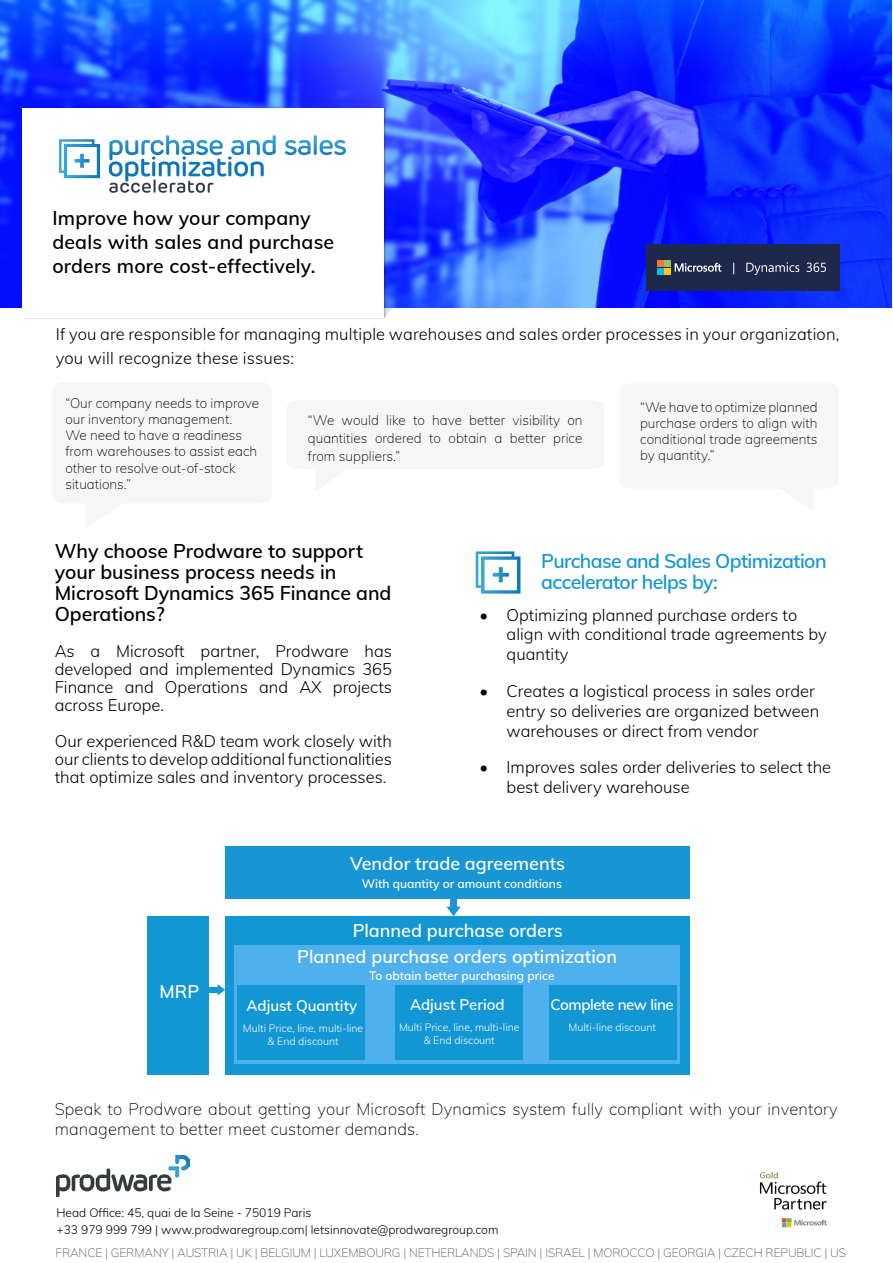
<style>
.page{position:relative;width:893px;height:1263px;background:#fff}
.page>*{position:absolute;margin:0;border:0;box-sizing:border-box;transform-origin:0 0}
.t1{font:600 19.5px/21px "Muli";color:#000}
.t2{font:600 19.5px/21px "Muli";letter-spacing:-.03em;color:#1396d4}
.t3{font:600 18px/26.2px "Muli";color:#fff;text-align:center}
.t4{font:300 16.5px/18px "Muli";color:#000}
.t5{font:200 16.5px/19.8px "Muli";letter-spacing:.01em;color:#000}
.t6{font:600 15px "Muli";color:#fff}
.t7{font:600 15px "Muli";letter-spacing:-.025em;color:#fff}
.t8{font:200 13.5px/16.2px "Muli";color:#000;text-align:justify}
.t9{font:300 12px/16.5px "Muli";color:#000}
.t10{font:200 12px "Muli";letter-spacing:-.01em;color:#50585c}
.t11{font:600 12px "Muli";color:#fff}
.t12{font:300 10.5px/13.5px "Muli";color:#fff;text-align:center}
</style>
<div class="page">
<svg style="left:387px;top:307px;width:11px;height:7px"></svg>
<img style="left:0;top:0;width:892px;height:307px">
<div style="left:646px;top:244px;width:193px;height:47px;background:#1d284a"></div>
<svg style="left:746px;top:262px;width:53px;height:13px"></svg>
<svg style="left:807px;top:263px;width:19px;height:9px"></svg>
<svg style="left:657px;top:261px;width:64px;height:13px"></svg>
<div style="left:22px;top:107px;width:365px;height:213px;background:#000;opacity:.3"></div>
<div style="left:23px;top:109px;width:361px;height:209px;background:#fff"></div>
<svg style="left:285px;top:140px;width:26px;height:15px"></svg>
<svg style="left:314px;top:135px;width:3px;height:20px"></svg>
<svg style="left:320px;top:140px;width:26px;height:15px"></svg>
<svg style="left:109px;top:135px;width:167px;height:58px"></svg>
<svg style="left:59px;top:139px;width:41px;height:39px"></svg>
<svg style="left:476px;top:551px;width:44px;height:43px"></svg>
<img style="left:57px;top:1155px;width:132px;height:41px">
<img style="left:759px;top:1172px;width:68px;height:56px">
<div style="left:225px;top:846px;width:465px;height:53px;background:#1895d4"></div>
<div style="left:147px;top:916px;width:62px;height:159px;background:#1396d4"></div>
<div style="left:225px;top:916px;width:465px;height:159px;background:#1396d4"></div>
<div style="left:234px;top:945px;width:446px;height:118px;background:#4eb1ee"></div>
<div style="left:238px;top:986px;width:127px;height:74px;background:#1396d4"></div>
<div style="left:395px;top:986px;width:128px;height:74px;background:#1396d4"></div>
<div style="left:549px;top:986px;width:128px;height:74px;background:#1396d4"></div>
<div style="left:206px;top:987px;width:12px;height:5px;background:#1895d4"></div>
<svg style="left:218px;top:984px;width:7px;height:11px"></svg>
<div style="left:450px;top:895px;width:7px;height:13px;background:#1895d4"></div>
<svg style="left:446px;top:906px;width:15px;height:10px"></svg>
<p class="t1" style="left:52px;top:205px;width:283px;line-height:24px">Improve how your company deals with sales and purchase orders more cost-effectively.</p>
<p class="t4" style="left:56px;top:321px;width:785px;line-height:24px">If you are responsible for managing multiple warehouses and sales order processes in your organization, you will recognize these issues:</p>
<p class="t8" style="left:65px;top:394px;width:195px;text-align:left">“Our company needs to improve our inventory management.<br>We need to have a readiness from warehouses to assist each other to resolve out-of-stock situations.”</p>
<p class="t8" style="left:640px;top:398px;width:179px">“We have to optimize planned purchase orders to align with conditional trade agreements by quantity.”</p>
<p class="t8" style="left:308px;top:411px;width:276px;line-height:18px">“We would like to have better visibility on quantities ordered to obtain a better price from suppliers.”</p>
<p class="t1" style="left:55px;top:540px;width:338px">Why choose Prodware to support your business process needs in<br>Microsoft Dynamics 365 Finance and<br>Operations?</p>
<p class="t4" style="left:55px;top:641px;width:339px;text-align:justify">As a Microsoft partner, Prodware has developed and implemented Dynamics 365<br>Finance and Operations and AX projects across Europe.</p>
<p class="t4" style="left:55px;top:731px;width:339px;text-align:justify">Our experienced R&amp;D team work closely with our clients to develop additional functionalities that optimize sales and inventory processes.</p>
<p class="t2" style="left:541px;top:550px;width:287px">Purchase and Sales Optimization accelerator helps by:</p>
<p class="t4" style="left:507px;top:604px;width:322px;line-height:19.8px;text-indent:-27px">• Optimizing planned purchase orders to align with conditional trade agreements by quantity</p>
<p class="t4" style="left:507px;top:680px;width:314px;line-height:19.8px;text-indent:-27px">• Creates a logistical process in sales order entry so deliveries are organized between warehouses or direct from vendor</p>
<p class="t4" style="left:507px;top:757px;width:326px;line-height:19.8px;text-indent:-27px">• Improves sales order deliveries to select the best delivery warehouse</p>
<p class="t3" style="left:159px;top:978px;width:41px">MRP</p>
<p class="t3" style="left:350px;top:849px;width:217px">Vendor trade agreements</p>
<p class="t11" style="left:362px;top:875px;width:202px">With quantity or amount conditions</p>
<p class="t3" style="left:297px;top:916px;width:321px">Planned purchase orders<br>Planned purchase orders optimization</p>
<p class="t11" style="left:369px;top:967px;width:187px">To obtain better purchasing price</p>
<p class="t6" style="left:246px;top:994px;width:112px">Adjust Quantity</p>
<p class="t12" style="left:243px;top:1020px;width:122px">Multi Price, line, multi-line &amp; End discount</p>
<p class="t6" style="left:410px;top:993px;width:96px">Adjust Period</p>
<p class="t12" style="left:399px;top:1020px;width:122px">Multi Price, line, multi-line &amp; End discount</p>
<p class="t7" style="left:550px;top:993px;width:125px">Complete new line</p>
<p class="t12" style="left:569px;top:1020px;width:89px">Multi-line discount</p>
<p class="t5" style="left:55px;top:1098px;width:784px">Speak to Prodware about getting your Microsoft Dynamics system fully compliant with your inventory management to better meet customer demands.</p>
<p class="t9" style="left:56px;top:1204px;width:443px">Head Office: 45, quai de la Seine - 75019 Paris<br>+33 979 999 799 | www.prodwaregroup.com| letsinnovate@prodwaregroup.com</p>
<p class="t10" style="left:55px;top:1243px;width:792px">FRANCE | GERMANY | AUSTRIA | UK | BELGIUM | LUXEMBOURG | NETHERLANDS | SPAIN | ISRAEL | MOROCCO | GEORGIA | CZECH REPUBLIC | US</p>
</div>
